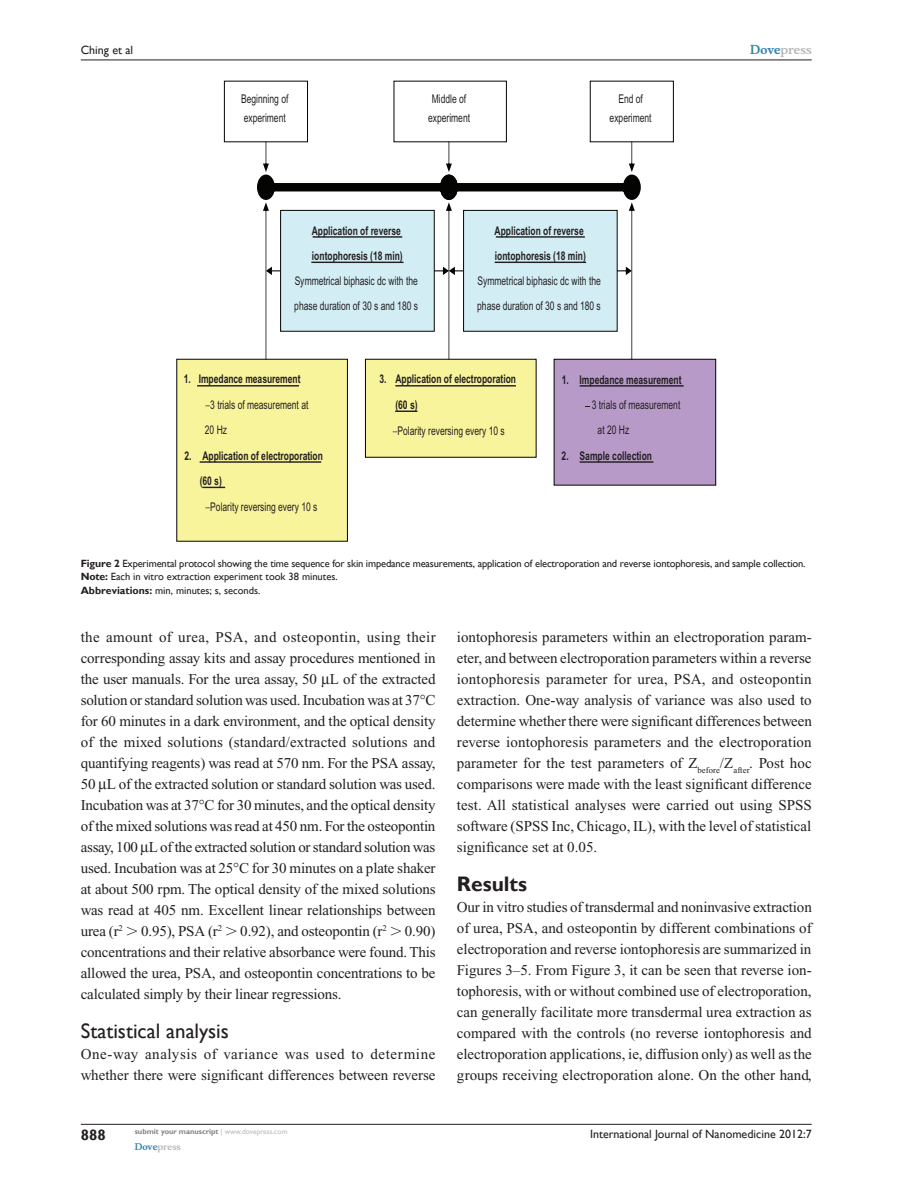
<style>
.page{position:relative;width:918px;height:1188px;background:#fff}
.page>*{position:absolute;margin:0;border:0;box-sizing:border-box;transform-origin:0 0}
.t1{font:21px "Gill Sans";color:#231f20}
.t2{font:700 21px "Gill Sans";color:#231f20}
.t3{font:15px/21px "Times New Roman";color:#231f20;text-align:justify}
.t4{font:700 15px "Gill Sans";color:#231f20}
.t5{font:12px/25.3px "Arial";color:#231f20;scale:.71 1}
.t6{font:700 12px/25.7px "Arial";color:#231f20;scale:.71 1}
.t7{font:12px "Gill Sans";color:#231f20}
.t8{font:700 12px "Musee";color:#b8b9bc}
.t9{font:10.5px/13.5px "Gill Sans";letter-spacing:-.015em;color:#231f20}
.t10{font:700 9px "Musee";color:#b8b9bc}
.t11{font:700 7.5px "Gill Sans";color:#808285}
.s1{font-weight:700}
.s2{font-weight:400}
.s3{color:#3485ae}
.s4{font-family:"Mathematical Pi One"}
.s5{font-weight:400;color:#b8b9bc}
</style>
<div class="page">
<div style="left:224px;top:81px;width:84px;height:61px;border:1px solid #040503"></div>
<div style="left:177px;top:359px;width:171px;height:182px;background:#f8f49c"></div>
<hr style="left:197px;top:385px;width:102px;height:2px;background:#231f20">
<hr style="left:200px;top:461px;width:121px;height:2px;background:#231f20">
<svg style="left:202px;top:487px;width:23px;height:1px"></svg>
<div style="left:365px;top:359px;width:171px;height:98px;background:#f8f49c"></div>
<div style="left:365px;top:359px;width:172px;height:99px;border:1px solid #040503"></div>
<hr style="left:395px;top:385px;width:121px;height:2px;background:#231f20">
<svg style="left:395px;top:411px;width:22px;height:1px"></svg>
<div style="left:554px;top:359px;width:162px;height:126px;background:#b79ac8"></div>
<div style="left:554px;top:359px;width:162px;height:127px;border:1px solid #040503"></div>
<hr style="left:580px;top:385px;width:104px;height:2px;background:#231f20">
<hr style="left:580px;top:461px;width:73px;height:2px;background:#231f20">
<svg style="left:257px;top:141px;width:384px;height:219px"></svg>
<div style="left:281px;top:210px;width:153px;height:121px;background:#d2edf4"></div>
<div style="left:280px;top:210px;width:155px;height:122px;border:1px solid #040503"></div>
<hr style="left:313px;top:236px;width:89px;height:2px;background:#231f20">
<hr style="left:311px;top:262px;width:93px;height:1px;background:#231f20">
<div style="left:464px;top:210px;width:153px;height:121px;background:#d2edf4"></div>
<div style="left:463px;top:210px;width:155px;height:122px;border:1px solid #040503"></div>
<hr style="left:496px;top:236px;width:89px;height:2px;background:#231f20">
<hr style="left:495px;top:262px;width:91px;height:1px;background:#231f20">
<hr style="left:81px;top:1124px;width:731px;height:1px;background:#231f20">
<hr style="left:81px;top:60px;width:731px;height:1px;background:#231f20">
<p class="t7" style="left:81px;top:43px;width:54px">Ching et al</p>
<p class="t5" style="left:241px;top:89px;width:68px;line-height:19.6px">Beginning of experiment</p>
<p class="t5" style="left:428px;top:89px;width:61px;line-height:19.6px;text-align:center">Middle of experiment</p>
<p class="t5" style="left:610px;top:89px;width:61px;line-height:19.6px;text-align:center">End of experiment</p>
<p class="t6" style="left:312px;top:218px;width:130px">Application of reverse iontophoresis (18 min)</p>
<p class="t5" style="left:294px;top:268px;width:176px">Symmetrical biphasic dc with the phase duration of 30 s and 180 s</p>
<p class="t6" style="left:495px;top:218px;width:130px">Application of reverse iontophoresis (18 min)</p>
<p class="t5" style="left:477px;top:268px;width:176px">Symmetrical biphasic dc with the phase duration of 30 s and 180 s</p>
<p class="t5" style="left:205px;top:367px;width:147px;text-indent:-21px"><span class="s1">1. Impedance measurement </span>−3 trials of measurement at<br>20 Hz</p>
<p class="t6" style="left:184px;top:443px;width:197px">2. Application of electroporation</p>
<p class="t6" style="left:200px;top:468px;width:33px">(60 s)</p>
<p class="t5" style="left:206px;top:494px;width:159px">−Polarity reversing every 10 s</p>
<p class="t6" style="left:393px;top:367px;width:175px;text-indent:-13px">3. Application of electroporation (60 s)<br>−<span class="s2">Polarity reversing every 10 s</span></p>
<p class="t6" style="left:562px;top:367px;width:170px">1. Impedance measurement</p>
<p class="t5" style="left:598px;top:417px;width:46px">at 20 Hz</p>
<p class="t6" style="left:562px;top:443px;width:129px">2. Sample collection</p>
<p class="t5" style="left:592px;top:393px;width:126px">3 trials of measurement</p>
<p class="t8" style="left:750px;top:43px;width:63px"><span class="s3">Dove</span>press</p>
<p class="t9" style="left:81px;top:557px;width:726px"><span class="s1">Figure 2</span> Experimental protocol showing the time sequence for skin impedance measurements, application of electroporation and reverse iontophoresis, and sample collection.<br><span class="s1">Note:</span> Each in vitro extraction experiment took 38 minutes.<br><span class="s1">Abbreviations:</span> min, minutes; s, seconds.</p>
<p class="t3" style="left:81px;top:626px;width:357px">the amount of urea, PSA, and osteopontin, using their corresponding assay kits and assay procedures mentioned in the user manuals. For the urea assay, 50 L of the extracted solution or standard solution was used. Incubation was at 37 C for 60 minutes in a dark environment, and the optical density of the mixed solutions (standard/extracted solutions and quantifying reagents) was read at 570 nm. For the PSA assay, 50 L of the extracted solution or standard solution was used.<br>Incubation was at 37 C for 30 minutes, and the optical density of the mixed solutions was read at 450 nm. For the osteopontin assay, 100 L of the extracted solution or standard solution was used. Incubation was at 25 C for 30 minutes on a plate shaker at about 500 rpm. The optical density of the mixed solutions was read at 405 nm. Excellent linear relationships between urea (r<sup>2</sup> <span class="s4">.</span> 0.95), PSA (r<sup>2</sup> <span class="s4">.</span> 0.92), and osteopontin (r<sup>2</sup> <span class="s4">.</span> 0.90) concentrations and their relative absorbance were found. This allowed the urea, PSA, and osteopontin concentrations to be calculated simply by their linear regressions.</p>
<h1 class="t1" style="left:81px;top:1018px;width:150px">Statistical analysis</h1>
<p class="t3" style="left:81px;top:1043px;width:356px">One-way analysis of variance was used to determine whether there were significant differences between reverse</p>
<p class="t3" style="left:457px;top:626px;width:357px">iontophoresis parameters within an electroporation param&shy;eter, and between electroporation parameters within a reverse iontophoresis parameter for urea, PSA, and osteopontin extraction. One-way analysis of variance was also used to determine whether there were significant differences between reverse iontophoresis parameters and the electroporation parameter for the test parameters of Z<sub>before</sub>/Z<sub>after</sub>. Post hoc comparisons were made with the least significant difference test. All statistical analyses were carried out using SPSS software (SPSS Inc, Chicago, IL), with the level of statistical significance set at 0.05.</p>
<h1 class="t2" style="left:457px;top:871px;width:72px">Results</h1>
<p class="t3" style="left:457px;top:896px;width:356px">Our in vitro studies of transdermal and noninvasive extraction of urea, PSA, and osteopontin by different combinations of electroporation and reverse iontophoresis are summarized in Figures 3–5. From Figure 3, it can be seen that reverse ion&shy;tophoresis, with or without combined use of electroporation, can generally facilitate more transdermal urea extraction as compared with the controls (no reverse iontophoresis and electroporation applications, ie, diffusion only) as well as the groups receiving electroporation alone. On the other hand,</p>
<p class="t4" style="left:81px;top:1126px;width:26px">888</p>
<p class="t11" style="left:135px;top:1127px;width:154px">submit your manuscript <span class="s5">| www.dovepress.com</span></p>
<p class="t10" style="left:135px;top:1141px;width:48px"><span class="s3">Dove</span>press</p>
<p class="t7" style="left:590px;top:1127px;width:223px">International Journal of Nanomedicine 2012:7</p>
</div>
